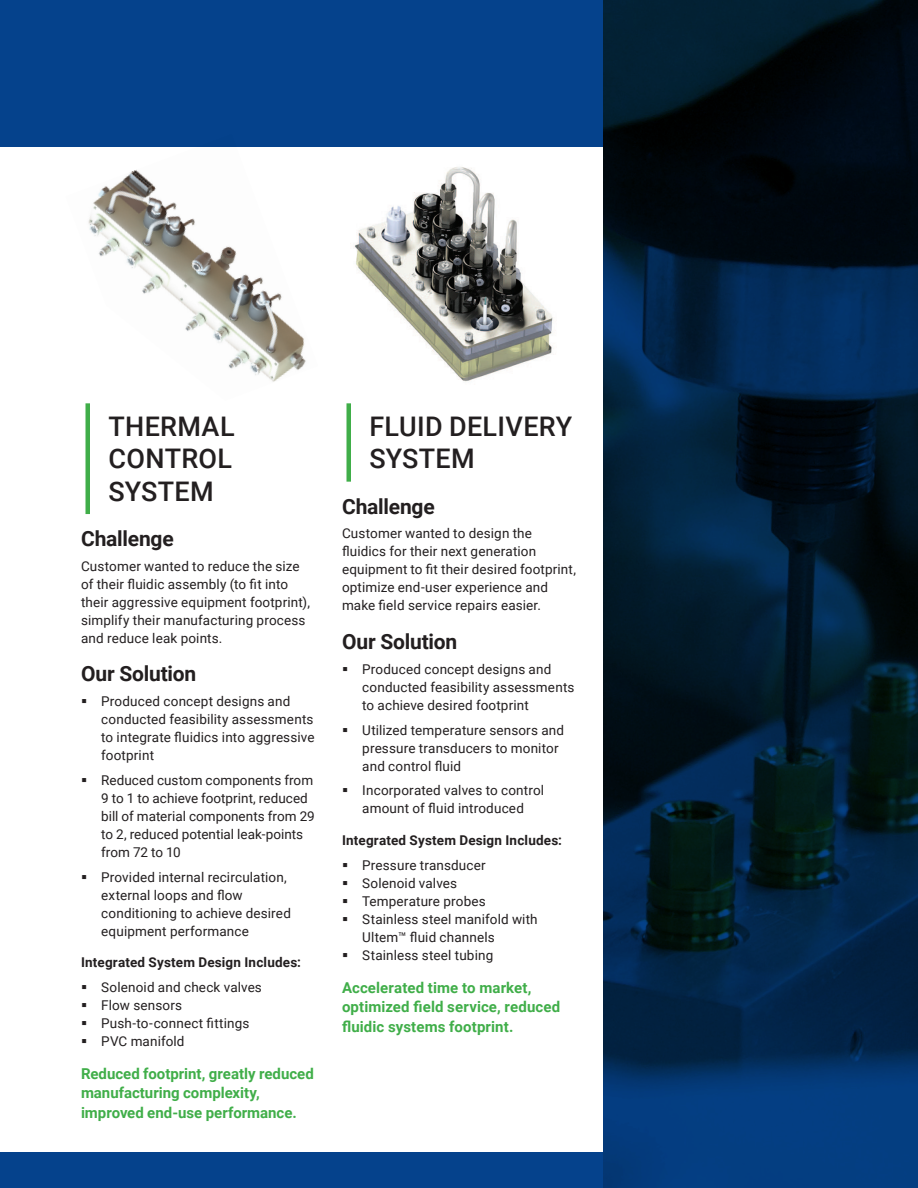
<style>
.page{position:relative;width:918px;height:1188px;background:#fff}
.page>*{position:absolute;margin:0;border:0;box-sizing:border-box;transform-origin:0 0}
.Subtitle_copy{font:500 27px/32.4px "Roboto";letter-spacing:.01em;color:#231f20;text-align:justify}
.Paragraph_Title{font:700 21px "Roboto";letter-spacing:-.01em;color:#231f20}
.Paragraph_Style_4{font:700 15px/19.5px "Roboto";color:#40ae49}
.Paragraph_Style_1{font:13.5px/18px "Roboto";letter-spacing:.01em;color:#231f20}
.Paragraph_Style_5{font:700 13.5px "Roboto";letter-spacing:.015em;color:#231f20}
</style>
<div class="page">
<div style="left:0;top:1153px;width:918px;height:35px;background:#05428c"></div>
<hr style="left:86px;top:403px;width:4px;height:111px;background:#40ae49">
<div style="left:0;top:0;width:918px;height:146px;background:#05428c"></div>
<div style="left:346px;top:403px;width:5px;height:79px;background:#40ae49"></div>
<img style="left:65px;top:146px;width:253px;height:236px">
<img style="left:354px;top:167px;width:199px;height:215px">
<svg style="left:603px;top:0;width:315px;height:1188px;background:#021e37"></svg>
<p class="Subtitle_copy" style="left:108px;top:409px;width:128px">THERMAL CONTROL SYSTEM</p>
<p class="Paragraph_Title" style="left:81px;top:524px;width:94px">Challenge</p>
<p class="Paragraph_Style_1" style="left:81px;top:556px;width:231px">Customer wanted to reduce the size of their fluidic assembly (to fit into their aggressive equipment footprint), simplify their manufacturing process and reduce leak points.</p>
<p class="Paragraph_Title" style="left:81px;top:659px;width:117px">Our Solution</p>
<p class="Paragraph_Style_1" style="left:101px;top:692px;width:215px">Produced concept designs and conducted feasibility assessments to integrate fluidics into aggressive footprint</p>
<p class="Paragraph_Style_1" style="left:101px;top:771px;width:215px">Reduced custom components from<br>9 to 1 to achieve footprint, reduced bill of material components from 29 to 2, reduced potential leak-points from 72 to 10</p>
<p class="Paragraph_Style_1" style="left:101px;top:867px;width:191px">Provided internal recirculation, external loops and flow conditioning to achieve desired equipment performance</p>
<p class="Paragraph_Style_5" style="left:81px;top:953px;width:222px">Integrated System Design Includes:</p>
<p class="Paragraph_Style_1" style="left:101px;top:978px;width:162px">Solenoid and check valves</p>
<p class="Paragraph_Style_1" style="left:101px;top:996px;width:82px">Flow sensors</p>
<p class="Paragraph_Style_1" style="left:101px;top:1014px;width:150px">Push-to-connect fittings</p>
<p class="Paragraph_Style_1" style="left:101px;top:1032px;width:85px">PVC manifold</p>
<p class="Paragraph_Style_4" style="left:81px;top:1063px;width:234px">Reduced footprint, greatly reduced manufacturing complexity, improved end-use performance.</p>
<p class="Subtitle_copy" style="left:369px;top:409px;width:204px">FLUID DELIVERY<br>SYSTEM</p>
<p class="Paragraph_Title" style="left:342px;top:491px;width:94px">Challenge</p>
<p class="Paragraph_Style_1" style="left:342px;top:524px;width:235px">Customer wanted to design the fluidics for their next generation equipment to fit their desired footprint, optimize end-user experience and make field service repairs easier.</p>
<p class="Paragraph_Title" style="left:342px;top:627px;width:117px">Our Solution</p>
<p class="Paragraph_Style_1" style="left:362px;top:660px;width:214px">Produced concept designs and conducted feasibility assessments to achieve desired footprint</p>
<p class="Paragraph_Style_1" style="left:362px;top:720px;width:203px">Utilized temperature sensors and pressure transducers to monitor and control fluid</p>
<p class="Paragraph_Style_1" style="left:362px;top:781px;width:183px">Incorporated valves to control amount of fluid introduced</p>
<p class="Paragraph_Style_5" style="left:342px;top:831px;width:222px">Integrated System Design Includes:</p>
<p class="Paragraph_Style_1" style="left:362px;top:855px;width:125px">Pressure transducer</p>
<p class="Paragraph_Style_1" style="left:362px;top:873px;width:96px">Solenoid valves</p>
<p class="Paragraph_Style_1" style="left:362px;top:891px;width:125px">Temperature probes</p>
<p class="Paragraph_Style_1" style="left:362px;top:909px;width:177px">Stainless steel manifold with<br>Ultem™ fluid channels</p>
<p class="Paragraph_Style_1" style="left:362px;top:945px;width:133px">Stainless steel tubing</p>
<p class="Paragraph_Style_4" style="left:342px;top:977px;width:220px">Accelerated time to market, optimized field service, reduced fluidic systems footprint.</p>
</div>
